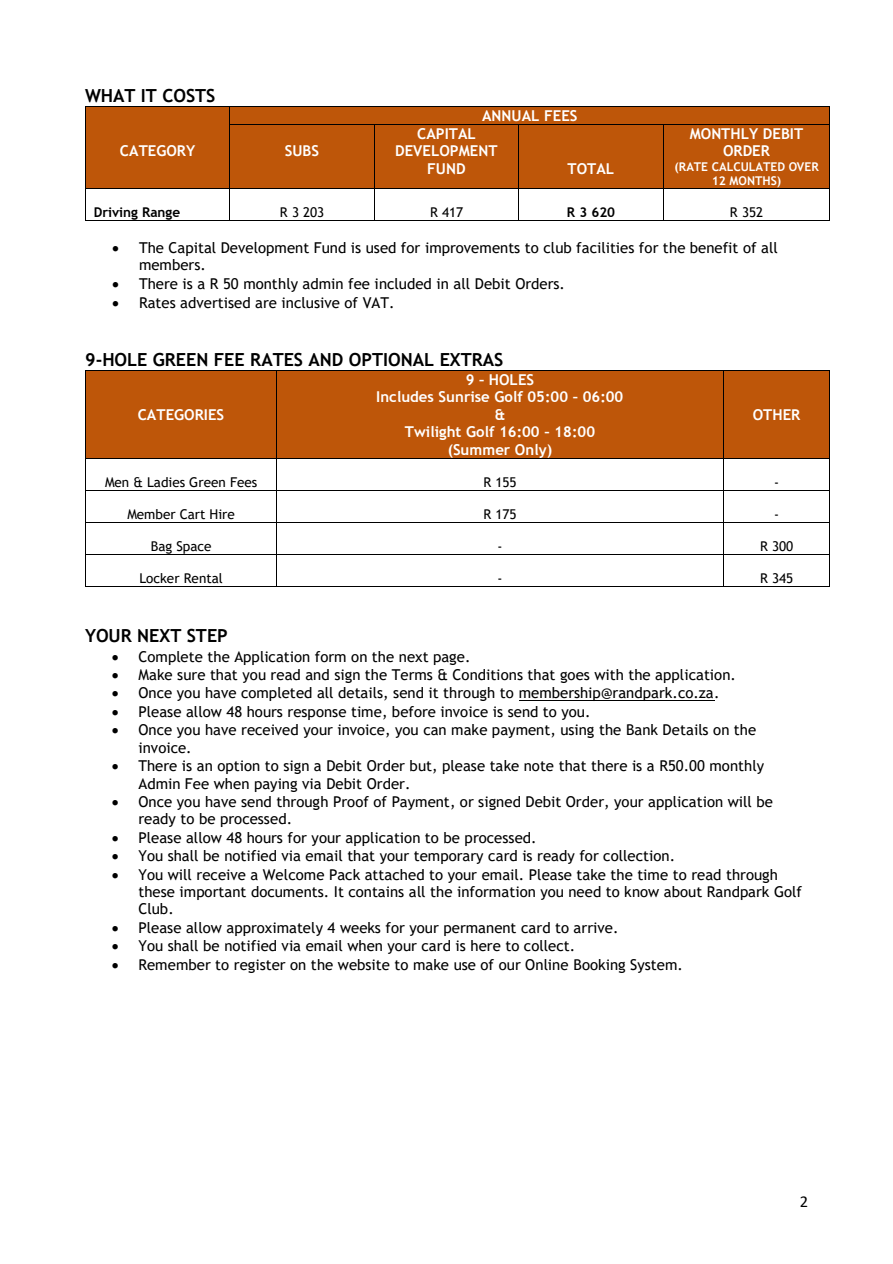
<style>
.page{position:relative;width:893px;height:1264px;background:#fff}
.page>*{position:absolute;margin:0;border:0;box-sizing:border-box;transform-origin:0 0}
.t1{font:700 18px "Trebuchet MS";color:#000}
.t2{font:16.5px "Calibri";color:#000}
.t3{font:15px/17.2px "Trebuchet MS";color:#000}
.t4{font:700 15px/17.4px "Trebuchet MS";color:#fff;text-align:center}
.t5{font:13.5px "Trebuchet MS";color:#000}
.t6{font:700 13.5px "Trebuchet MS";color:#000}
.t7{font:700 12px/14.1px "Trebuchet MS";color:#fff;text-align:center}
</style>
<div class="page">
<div style="left:86px;top:107px;width:143px;height:81px;background:#be5609"></div>
<div style="left:230px;top:107px;width:599px;height:17px;background:#be5609"></div>
<hr style="left:86px;top:106px;width:143px;height:1px;background:#000">
<hr style="left:230px;top:106px;width:599px;height:1px;background:#000">
<div style="left:230px;top:125px;width:144px;height:63px;background:#be5609"></div>
<div style="left:374px;top:125px;width:144px;height:63px;background:#be5609"></div>
<div style="left:519px;top:125px;width:144px;height:63px;background:#be5609"></div>
<div style="left:663px;top:125px;width:166px;height:63px;background:#be5609"></div>
<svg style="left:85px;top:106px;width:1px;height:19px"></svg>
<svg style="left:229px;top:106px;width:1px;height:19px"></svg>
<hr style="left:230px;top:124px;width:144px;height:1px;background:#000">
<hr style="left:374px;top:124px;width:144px;height:1px;background:#000">
<hr style="left:519px;top:124px;width:143px;height:1px;background:#000">
<hr style="left:663px;top:124px;width:166px;height:1px;background:#000">
<svg style="left:829px;top:106px;width:1px;height:19px"></svg>
<hr style="left:85px;top:125px;width:1px;height:63px;background:#000">
<hr style="left:229px;top:125px;width:1px;height:63px;background:#000">
<hr style="left:374px;top:125px;width:1px;height:63px;background:#000">
<hr style="left:518px;top:125px;width:1px;height:63px;background:#000">
<hr style="left:662px;top:125px;width:1px;height:63px;background:#000">
<hr style="left:829px;top:125px;width:1px;height:63px;background:#000">
<hr style="left:86px;top:188px;width:143px;height:1px;background:#000">
<hr style="left:230px;top:188px;width:144px;height:1px;background:#000">
<hr style="left:374px;top:188px;width:144px;height:1px;background:#000">
<hr style="left:519px;top:188px;width:143px;height:1px;background:#000">
<hr style="left:663px;top:188px;width:166px;height:1px;background:#000">
<hr style="left:85px;top:188px;width:1px;height:32px;background:#000">
<hr style="left:86px;top:220px;width:143px;height:1px;background:#000">
<hr style="left:229px;top:188px;width:1px;height:32px;background:#000">
<hr style="left:230px;top:220px;width:144px;height:1px;background:#000">
<hr style="left:374px;top:188px;width:1px;height:32px;background:#000">
<hr style="left:374px;top:220px;width:144px;height:1px;background:#000">
<hr style="left:518px;top:188px;width:1px;height:32px;background:#000">
<hr style="left:519px;top:220px;width:143px;height:1px;background:#000">
<hr style="left:662px;top:188px;width:1px;height:32px;background:#000">
<hr style="left:663px;top:220px;width:166px;height:1px;background:#000">
<hr style="left:829px;top:188px;width:1px;height:32px;background:#000">
<div style="left:86px;top:370px;width:190px;height:88px;background:#be5609"></div>
<div style="left:277px;top:370px;width:446px;height:88px;background:#be5609"></div>
<div style="left:723px;top:370px;width:106px;height:88px;background:#be5609"></div>
<hr style="left:86px;top:370px;width:190px;height:1px;background:#000">
<hr style="left:277px;top:370px;width:446px;height:1px;background:#000">
<hr style="left:723px;top:370px;width:106px;height:1px;background:#000">
<hr style="left:85px;top:370px;width:1px;height:88px;background:#000">
<hr style="left:276px;top:370px;width:1px;height:88px;background:#000">
<hr style="left:723px;top:370px;width:1px;height:88px;background:#000">
<hr style="left:829px;top:370px;width:1px;height:88px;background:#000">
<hr style="left:86px;top:458px;width:190px;height:1px;background:#000">
<hr style="left:277px;top:458px;width:446px;height:1px;background:#000">
<hr style="left:723px;top:458px;width:106px;height:1px;background:#000">
<hr style="left:85px;top:458px;width:1px;height:32px;background:#000">
<hr style="left:276px;top:458px;width:1px;height:32px;background:#000">
<hr style="left:723px;top:458px;width:1px;height:32px;background:#000">
<hr style="left:829px;top:458px;width:1px;height:32px;background:#000">
<hr style="left:86px;top:490px;width:190px;height:1px;background:#000">
<hr style="left:277px;top:490px;width:446px;height:1px;background:#000">
<hr style="left:723px;top:490px;width:106px;height:1px;background:#000">
<hr style="left:85px;top:490px;width:1px;height:32px;background:#000">
<hr style="left:276px;top:490px;width:1px;height:32px;background:#000">
<hr style="left:723px;top:490px;width:1px;height:32px;background:#000">
<hr style="left:829px;top:490px;width:1px;height:32px;background:#000">
<hr style="left:86px;top:522px;width:190px;height:1px;background:#000">
<hr style="left:277px;top:522px;width:446px;height:1px;background:#000">
<hr style="left:723px;top:522px;width:106px;height:1px;background:#000">
<hr style="left:85px;top:523px;width:1px;height:31px;background:#000">
<hr style="left:276px;top:523px;width:1px;height:31px;background:#000">
<hr style="left:723px;top:523px;width:1px;height:31px;background:#000">
<hr style="left:829px;top:523px;width:1px;height:31px;background:#000">
<hr style="left:86px;top:554px;width:190px;height:1px;background:#000">
<hr style="left:277px;top:554px;width:446px;height:1px;background:#000">
<hr style="left:723px;top:554px;width:106px;height:1px;background:#000">
<hr style="left:85px;top:555px;width:1px;height:31px;background:#000">
<hr style="left:86px;top:586px;width:190px;height:1px;background:#000">
<hr style="left:276px;top:555px;width:1px;height:31px;background:#000">
<hr style="left:277px;top:586px;width:446px;height:1px;background:#000">
<hr style="left:723px;top:555px;width:1px;height:31px;background:#000">
<hr style="left:723px;top:586px;width:106px;height:1px;background:#000">
<hr style="left:829px;top:555px;width:1px;height:31px;background:#000">
<hr style="left:519px;top:700px;width:195px;height:1px;background:#000">
<p class="t1" style="left:85px;top:85px;width:132px">WHAT IT COSTS</p>
<p class="t4" style="left:120px;top:141px;width:77px">CATEGORY</p>
<p class="t4" style="left:285px;top:142px;width:36px">SUBS</p>
<p class="t4" style="left:482px;top:107px;width:97px">ANNUAL FEES</p>
<p class="t4" style="left:395px;top:125px;width:104px">CAPITAL<br>DEVELOPMENT<br>FUND</p>
<p class="t4" style="left:567px;top:160px;width:48px">TOTAL</p>
<p class="t4" style="left:689px;top:125px;width:115px">MONTHLY DEBIT<br>ORDER</p>
<p class="t7" style="left:674px;top:159px;width:146px">(RATE CALCULATED OVER<br>12 MONTHS)</p>
<p class="t6" style="left:94px;top:204px;width:88px">Driving Range</p>
<p class="t5" style="left:280px;top:204px;width:46px">R 3 203</p>
<p class="t5" style="left:430px;top:204px;width:35px">R 417</p>
<p class="t6" style="left:567px;top:204px;width:50px">R 3 620</p>
<p class="t5" style="left:730px;top:204px;width:35px">R 352</p>
<p class="t3" style="left:139px;top:239px;width:640px;text-indent:-27px">• The Capital Development Fund is used for improvements to club facilities for the benefit of all members.</p>
<p class="t3" style="left:112px;top:275px;width:454px">• There is a R 50 monthly admin fee included in all Debit Orders.</p>
<p class="t3" style="left:112px;top:293px;width:284px">• Rates advertised are inclusive of VAT.</p>
<p class="t1" style="left:85px;top:349px;width:420px">9-HOLE GREEN FEE RATES AND OPTIONAL EXTRAS</p>
<p class="t4" style="left:138px;top:405px;width:88px">CATEGORIES</p>
<p class="t4" style="left:376px;top:370px;width:248px">9 – HOLES<br>Includes Sunrise Golf 05:00 – 06:00 &amp;<br>Twilight Golf 16:00 – 18:00 (Summer Only)</p>
<p class="t4" style="left:752px;top:405px;width:49px">OTHER</p>
<p class="t5" style="left:105px;top:474px;width:154px">Men &amp; Ladies Green Fees</p>
<p class="t5" style="left:483px;top:474px;width:35px">R 155</p>
<p class="t5" style="left:774px;top:474px;width:6px">-</p>
<p class="t5" style="left:127px;top:506px;width:109px">Member Cart Hire</p>
<p class="t5" style="left:483px;top:506px;width:35px">R 175</p>
<p class="t5" style="left:774px;top:506px;width:6px">-</p>
<p class="t5" style="left:151px;top:538px;width:62px">Bag Space</p>
<p class="t5" style="left:497px;top:538px;width:6px">-</p>
<p class="t5" style="left:760px;top:538px;width:35px">R 300</p>
<p class="t5" style="left:139px;top:570px;width:85px">Locker Rental</p>
<p class="t5" style="left:497px;top:570px;width:6px">-</p>
<p class="t5" style="left:760px;top:570px;width:35px">R 345</p>
<p class="t1" style="left:85px;top:625px;width:144px">YOUR NEXT STEP</p>
<p class="t3" style="left:112px;top:647px;width:360px">• Complete the Application form on the next page.</p>
<p class="t3" style="left:112px;top:665px;width:625px">• Make sure that you read and sign the Terms &amp; Conditions that goes with the application.</p>
<p class="t3" style="left:112px;top:684px;width:609px">• Once you have completed all details, send it through to membership@randpark.co.za.</p>
<p class="t3" style="left:112px;top:702px;width:480px">• Please allow 48 hours response time, before invoice is send to you.</p>
<p class="t3" style="left:138px;top:721px;width:619px;text-indent:-27px">• Once you have received your invoice, you can make payment, using the Bank Details on the invoice.</p>
<p class="t3" style="left:138px;top:757px;width:627px;text-indent:-27px">• There is an option to sign a Debit Order but, please take note that there is a R50.00 monthly<br>Admin Fee when paying via Debit Order.</p>
<p class="t3" style="left:138px;top:792px;width:636px;text-indent:-27px">• Once you have send through Proof of Payment, or signed Debit Order, your application will be ready to be processed.</p>
<p class="t3" style="left:112px;top:828px;width:426px">• Please allow 48 hours for your application to be processed.</p>
<p class="t3" style="left:112px;top:847px;width:564px">• You shall be notified via email that your temporary card is ready for collection.</p>
<p class="t3" style="left:138px;top:865px;width:665px;text-indent:-27px">• You will receive a Welcome Pack attached to your email. Please take the time to read through these important documents. It contains all the information you need to know about Randpark Golf<br>Club.</p>
<p class="t3" style="left:112px;top:918px;width:508px">• Please allow approximately 4 weeks for your permanent card to arrive.</p>
<p class="t3" style="left:112px;top:937px;width:465px">• You shall be notified via email when your card is here to collect.</p>
<p class="t3" style="left:112px;top:955px;width:572px">• Remember to register on the website to make use of our Online Booking System.</p>
<p class="t2" style="left:799px;top:1193px;width:10px">2</p>
</div>
